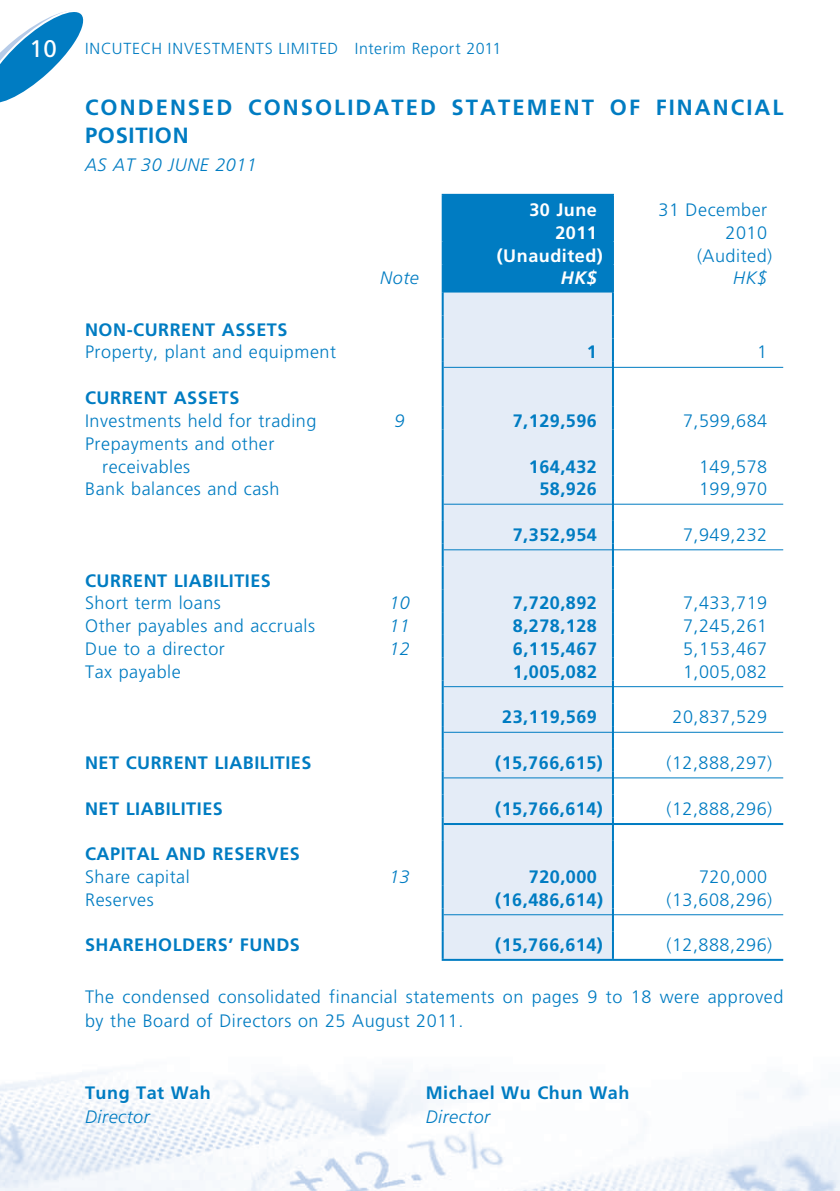
<style>
.page{position:relative;width:840px;height:1191px;background:#fff}
.page>*{position:absolute;margin:0;border:0;box-sizing:border-box;transform-origin:0 0}
.t1{font:700 22px/28px "Frutiger";letter-spacing:.095em;color:#007cc2}
.t2{font:300 18px/22.8px "Frutiger";letter-spacing:.03em;color:#007cc2}
.t3{font:700 18px "Frutiger";letter-spacing:.03em;color:#007cc2}
.t4{font:italic 300 18px "Frutiger";letter-spacing:.03em;color:#007cc2}
.t5{font:700 18px/22.8px "Frutiger";letter-spacing:.03em;color:#fff;text-align:right}
.t6{font:italic 700 18px "Frutiger";color:#fff}
.t7{font:300 16px "Frutiger";letter-spacing:.045em;color:#007cc2}
.s1{font-weight:400;font-size:24px;color:#fff}
</style>
<div class="page">
<svg style="left:0;top:11px;width:84px;height:92px"></svg>
<img style="left:0;top:1072px;width:839px;height:119px">
<div style="left:443px;top:196px;width:168px;height:97px;background:#007cc2"></div>
<div style="left:443px;top:293px;width:168px;height:666px;background:#e4ecf7"></div>
<hr style="left:441px;top:194px;width:172px;height:2px;background:#007cc2">
<hr style="left:441px;top:196px;width:2px;height:45px;background:#007cc2">
<hr style="left:611px;top:196px;width:2px;height:45px;background:#007cc2">
<hr style="left:441px;top:241px;width:2px;height:23px;background:#007cc2">
<hr style="left:611px;top:241px;width:2px;height:23px;background:#007cc2">
<hr style="left:441px;top:264px;width:2px;height:29px;background:#007cc2">
<hr style="left:611px;top:264px;width:2px;height:29px;background:#007cc2">
<hr style="left:441px;top:293px;width:2px;height:22px;background:#007cc2">
<hr style="left:611px;top:293px;width:2px;height:22px;background:#007cc2">
<hr style="left:441px;top:315px;width:2px;height:23px;background:#007cc2">
<hr style="left:611px;top:315px;width:2px;height:23px;background:#007cc2">
<hr style="left:441px;top:338px;width:2px;height:23px;background:#007cc2">
<hr style="left:611px;top:338px;width:2px;height:23px;background:#007cc2">
<hr style="left:441px;top:361px;width:2px;height:23px;background:#007cc2">
<hr style="left:611px;top:361px;width:2px;height:23px;background:#007cc2">
<hr style="left:441px;top:384px;width:2px;height:23px;background:#007cc2">
<hr style="left:611px;top:384px;width:2px;height:23px;background:#007cc2">
<hr style="left:441px;top:407px;width:2px;height:22px;background:#007cc2">
<hr style="left:611px;top:407px;width:2px;height:22px;background:#007cc2">
<hr style="left:441px;top:429px;width:2px;height:46px;background:#007cc2">
<hr style="left:611px;top:429px;width:2px;height:46px;background:#007cc2">
<hr style="left:441px;top:475px;width:2px;height:23px;background:#007cc2">
<hr style="left:611px;top:475px;width:2px;height:23px;background:#007cc2">
<hr style="left:441px;top:498px;width:2px;height:23px;background:#007cc2">
<hr style="left:611px;top:498px;width:2px;height:23px;background:#007cc2">
<hr style="left:441px;top:521px;width:2px;height:22px;background:#007cc2">
<hr style="left:611px;top:521px;width:2px;height:22px;background:#007cc2">
<hr style="left:441px;top:543px;width:2px;height:23px;background:#007cc2">
<hr style="left:611px;top:543px;width:2px;height:23px;background:#007cc2">
<hr style="left:441px;top:566px;width:2px;height:23px;background:#007cc2">
<hr style="left:611px;top:566px;width:2px;height:23px;background:#007cc2">
<hr style="left:441px;top:589px;width:2px;height:23px;background:#007cc2">
<hr style="left:611px;top:589px;width:2px;height:23px;background:#007cc2">
<hr style="left:441px;top:612px;width:2px;height:23px;background:#007cc2">
<hr style="left:611px;top:612px;width:2px;height:23px;background:#007cc2">
<hr style="left:441px;top:635px;width:2px;height:22px;background:#007cc2">
<hr style="left:611px;top:635px;width:2px;height:22px;background:#007cc2">
<hr style="left:441px;top:657px;width:2px;height:23px;background:#007cc2">
<hr style="left:611px;top:657px;width:2px;height:23px;background:#007cc2">
<hr style="left:441px;top:680px;width:2px;height:23px;background:#007cc2">
<hr style="left:611px;top:680px;width:2px;height:23px;background:#007cc2">
<hr style="left:441px;top:703px;width:2px;height:23px;background:#007cc2">
<hr style="left:611px;top:703px;width:2px;height:23px;background:#007cc2">
<hr style="left:441px;top:726px;width:2px;height:23px;background:#007cc2">
<hr style="left:611px;top:726px;width:2px;height:23px;background:#007cc2">
<hr style="left:441px;top:749px;width:2px;height:22px;background:#007cc2">
<hr style="left:611px;top:749px;width:2px;height:22px;background:#007cc2">
<hr style="left:441px;top:771px;width:2px;height:23px;background:#007cc2">
<hr style="left:611px;top:771px;width:2px;height:23px;background:#007cc2">
<hr style="left:441px;top:794px;width:2px;height:23px;background:#007cc2">
<hr style="left:611px;top:794px;width:2px;height:23px;background:#007cc2">
<hr style="left:441px;top:817px;width:2px;height:23px;background:#007cc2">
<hr style="left:611px;top:817px;width:2px;height:23px;background:#007cc2">
<hr style="left:441px;top:840px;width:2px;height:23px;background:#007cc2">
<hr style="left:611px;top:840px;width:2px;height:23px;background:#007cc2">
<hr style="left:441px;top:863px;width:2px;height:22px;background:#007cc2">
<hr style="left:611px;top:863px;width:2px;height:22px;background:#007cc2">
<hr style="left:441px;top:885px;width:2px;height:23px;background:#007cc2">
<hr style="left:611px;top:885px;width:2px;height:23px;background:#007cc2">
<hr style="left:441px;top:908px;width:2px;height:23px;background:#007cc2">
<hr style="left:611px;top:908px;width:2px;height:23px;background:#007cc2">
<hr style="left:441px;top:931px;width:2px;height:28px;background:#007cc2">
<hr style="left:611px;top:931px;width:2px;height:28px;background:#007cc2">
<hr style="left:441px;top:959px;width:171px;height:2px;background:#007cc2">
<hr style="left:612px;top:959px;width:170px;height:2px;background:#007cc2">
<hr style="left:443px;top:367px;width:339px;height:1px;background:#007cc2">
<hr style="left:443px;top:504px;width:339px;height:1px;background:#007cc2">
<hr style="left:443px;top:549px;width:339px;height:1px;background:#007cc2">
<hr style="left:443px;top:686px;width:339px;height:1px;background:#007cc2">
<hr style="left:443px;top:732px;width:339px;height:1px;background:#007cc2">
<hr style="left:443px;top:777px;width:339px;height:1px;background:#007cc2">
<hr style="left:443px;top:823px;width:339px;height:2px;background:#007cc2">
<hr style="left:443px;top:914px;width:339px;height:1px;background:#007cc2">
<p class="t7" style="left:29px;top:40px;width:473px"><span class="s1">10</span> INCUTECH INVESTMENTS LIMITED Interim Report 2011</p>
<p class="t1" style="left:85px;top:94px;width:699px">CONDENSED CONSOLIDATED STATEMENT OF FINANCIAL<br>POSITION</p>
<p class="t4" style="left:85px;top:155px;width:173px">AS AT 30 JUNE 2011</p>
<p class="t5" style="left:529px;top:198px;width:69px">30 June<br>2011</p>
<p class="t2" style="left:658px;top:199px;width:110px;text-align:right">31 December<br>2010</p>
<p class="t5" style="left:496px;top:244px;width:108px">(Unaudited)</p>
<p class="t2" style="left:696px;top:244px;width:77px">(Audited)</p>
<p class="t4" style="left:380px;top:268px;width:40px">Note</p>
<p class="t6" style="left:560px;top:267px;width:38px">HK$</p>
<p class="t4" style="left:732px;top:268px;width:36px">HK$</p>
<p class="t3" style="left:85px;top:319px;width:204px">NON-CURRENT ASSETS</p>
<p class="t2" style="left:85px;top:341px;width:252px">Property, plant and equipment</p>
<p class="t3" style="left:586px;top:342px;width:12px">1</p>
<p class="t2" style="left:756px;top:341px;width:12px">1</p>
<p class="t3" style="left:85px;top:387px;width:156px">CURRENT ASSETS</p>
<p class="t2" style="left:85px;top:409px;width:233px">Investments held for trading</p>
<p class="t4" style="left:394px;top:410px;width:12px">9</p>
<p class="t3" style="left:512px;top:410px;width:86px">7,129,596</p>
<p class="t2" style="left:682px;top:409px;width:86px">7,599,684</p>
<p class="t2" style="left:102px;top:432px;width:174px;text-indent:-17px">Prepayments and other receivables</p>
<p class="t3" style="left:528px;top:456px;width:70px">164,432</p>
<p class="t2" style="left:698px;top:455px;width:70px">149,578</p>
<p class="t2" style="left:85px;top:478px;width:196px">Bank balances and cash</p>
<p class="t3" style="left:539px;top:478px;width:59px">58,926</p>
<p class="t2" style="left:698px;top:478px;width:70px">199,970</p>
<p class="t3" style="left:512px;top:524px;width:86px">7,352,954</p>
<p class="t2" style="left:682px;top:523px;width:86px">7,949,232</p>
<p class="t3" style="left:85px;top:569px;width:187px">CURRENT LIABILITIES</p>
<p class="t2" style="left:85px;top:592px;width:137px">Short term loans</p>
<p class="t4" style="left:389px;top:593px;width:22px">10</p>
<p class="t3" style="left:512px;top:592px;width:86px">7,720,892</p>
<p class="t2" style="left:682px;top:592px;width:86px">7,433,719</p>
<p class="t2" style="left:85px;top:615px;width:231px">Other payables and accruals</p>
<p class="t4" style="left:389px;top:615px;width:22px">11</p>
<p class="t3" style="left:512px;top:615px;width:86px">8,278,128</p>
<p class="t2" style="left:682px;top:615px;width:86px">7,245,261</p>
<p class="t2" style="left:85px;top:637px;width:141px">Due to a director</p>
<p class="t4" style="left:389px;top:638px;width:22px">12</p>
<p class="t3" style="left:512px;top:638px;width:86px">6,115,467</p>
<p class="t2" style="left:682px;top:637px;width:86px">5,153,467</p>
<p class="t2" style="left:85px;top:660px;width:97px">Tax payable</p>
<p class="t3" style="left:512px;top:661px;width:86px">1,005,082</p>
<p class="t2" style="left:682px;top:660px;width:86px">1,005,082</p>
<p class="t3" style="left:502px;top:706px;width:96px">23,119,569</p>
<p class="t2" style="left:672px;top:706px;width:96px">20,837,529</p>
<p class="t3" style="left:85px;top:752px;width:228px">NET CURRENT LIABILITIES</p>
<p class="t3" style="left:495px;top:752px;width:109px">(15,766,615)</p>
<p class="t2" style="left:666px;top:751px;width:107px">(12,888,297)</p>
<p class="t3" style="left:85px;top:797px;width:139px">NET LIABILITIES</p>
<p class="t3" style="left:495px;top:797px;width:109px">(15,766,614)</p>
<p class="t2" style="left:666px;top:797px;width:107px">(12,888,296)</p>
<p class="t3" style="left:85px;top:843px;width:216px">CAPITAL AND RESERVES</p>
<p class="t2" style="left:85px;top:865px;width:106px">Share capital</p>
<p class="t4" style="left:389px;top:866px;width:22px">13</p>
<p class="t3" style="left:528px;top:866px;width:70px">720,000</p>
<p class="t2" style="left:698px;top:865px;width:70px">720,000</p>
<p class="t2" style="left:85px;top:888px;width:70px">Reserves</p>
<p class="t3" style="left:495px;top:889px;width:109px">(16,486,614)</p>
<p class="t2" style="left:666px;top:888px;width:107px">(13,608,296)</p>
<p class="t3" style="left:85px;top:934px;width:216px">SHAREHOLDERS’ FUNDS</p>
<p class="t3" style="left:495px;top:934px;width:109px">(15,766,614)</p>
<p class="t2" style="left:666px;top:934px;width:107px">(12,888,296)</p>
<p class="t2" style="left:85px;top:985px;width:699px;line-height:24px">The condensed consolidated financial statements on pages 9 to 18 were approved by the Board of Directors on 25 August 2011.</p>
<p class="t3" style="left:85px;top:1082px;width:127px">Tung Tat Wah</p>
<p class="t3" style="left:425px;top:1082px;width:205px">Michael Wu Chun Wah</p>
<p class="t4" style="left:85px;top:1107px;width:66px">Director</p>
<p class="t4" style="left:425px;top:1107px;width:66px">Director</p>
</div>
